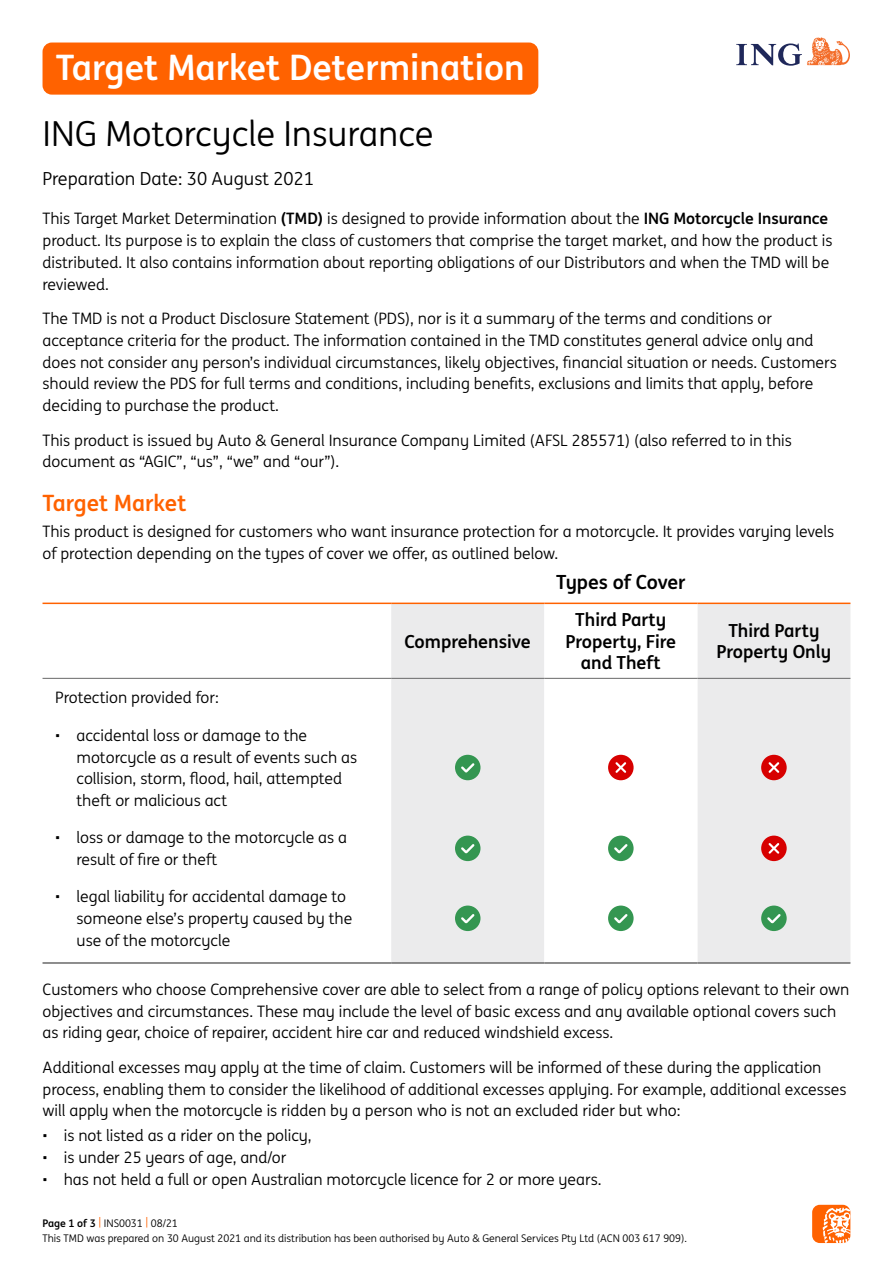
<style>
.page{position:relative;width:893px;height:1263px;background:#fff}
.page>*{position:absolute;margin:0;border:0;box-sizing:border-box;transform-origin:0 0}
.t1{font:700 35.1px "ING Me";color:#fff}
.t2{font:34.5px "ING Me";color:#000}
.t3{font:700 22.5px "ING Me";color:#ff6200}
.t4{font:700 19.5px "ING Me";color:#000}
.t5{font:700 18px/21.6px "ING Me";color:#000;text-align:center}
.t6{font:18px "ING Me";color:#000}
.t7{font:15.75px/21.8px "ING Me";color:#000}
.t8{font:10.5px/15.5px "ING Me";color:#000}
.s1{font-weight:700}
.s2{color:#ff6200}
</style>
<div class="page">
<div style="left:812px;top:1205px;width:38px;height:38px;background:#ff6200;border-radius:8px"></div>
<svg style="left:823px;top:1207px;width:27px;height:36px"></svg>
<svg style="left:736px;top:37px;width:114px;height:29px"></svg>
<div style="left:43px;top:43px;width:495px;height:52px;background:#ff6200;border-radius:9px"></div>
<div style="left:391px;top:604px;width:459px;height:358px;background:#ebebec"></div>
<svg style="left:544px;top:604px;width:153px;height:358px"></svg>
<hr style="left:43px;top:603px;width:348px;height:1px;background:#ff6200">
<hr style="left:391px;top:603px;width:153px;height:1px;background:#ff6200">
<hr style="left:544px;top:603px;width:153px;height:1px;background:#ff6200">
<hr style="left:697px;top:603px;width:153px;height:1px;background:#ff6200">
<hr style="left:43px;top:678px;width:348px;height:1px;background:#696969">
<hr style="left:391px;top:678px;width:153px;height:1px;background:#696969">
<hr style="left:544px;top:678px;width:153px;height:1px;background:#696969">
<hr style="left:697px;top:678px;width:153px;height:1px;background:#696969">
<hr style="left:43px;top:962px;width:348px;height:2px;background:#696969">
<hr style="left:391px;top:962px;width:153px;height:2px;background:#696969">
<hr style="left:544px;top:962px;width:153px;height:2px;background:#696969">
<hr style="left:697px;top:962px;width:153px;height:2px;background:#696969">
<div style="left:455px;top:755px;width:25px;height:25px;background:#349651;border-radius:50%"></div>
<svg style="left:461px;top:763px;width:14px;height:10px"></svg>
<div style="left:609px;top:756px;width:23px;height:23px;background:#d70000;border-radius:50%"></div>
<div style="left:608px;top:755px;width:26px;height:25px;border:2px solid #d70000;border-radius:50%"></div>
<svg style="left:615px;top:762px;width:12px;height:11px"></svg>
<div style="left:762px;top:756px;width:24px;height:23px;background:#d70000;border-radius:50%"></div>
<div style="left:761px;top:755px;width:26px;height:25px;border:2px solid #d70000;border-radius:50%"></div>
<svg style="left:768px;top:762px;width:12px;height:11px"></svg>
<div style="left:455px;top:835px;width:25px;height:26px;background:#349651;border-radius:50%"></div>
<svg style="left:461px;top:844px;width:14px;height:10px"></svg>
<div style="left:608px;top:835px;width:26px;height:26px;background:#349651;border-radius:50%"></div>
<svg style="left:614px;top:844px;width:14px;height:10px"></svg>
<div style="left:762px;top:837px;width:24px;height:23px;background:#d70000;border-radius:50%"></div>
<div style="left:761px;top:835px;width:26px;height:26px;border:2px solid #d70000;border-radius:50%"></div>
<svg style="left:768px;top:843px;width:12px;height:11px"></svg>
<div style="left:455px;top:905px;width:25px;height:26px;background:#349651;border-radius:50%"></div>
<svg style="left:461px;top:914px;width:14px;height:10px"></svg>
<div style="left:608px;top:905px;width:26px;height:26px;background:#349651;border-radius:50%"></div>
<svg style="left:614px;top:914px;width:14px;height:10px"></svg>
<div style="left:761px;top:905px;width:26px;height:26px;background:#349651;border-radius:50%"></div>
<svg style="left:767px;top:914px;width:14px;height:10px"></svg>
<h1 class="t1" style="left:56px;top:39px;width:470px">Target Market Determination</h1>
<h2 class="t2" style="left:43px;top:109px;width:393px">ING Motorcycle Insurance</h2>
<p class="t6" style="left:43px;top:165px;width:273px">Preparation Date: 30 August 2021</p>
<p class="t7" style="left:43px;top:207px;width:792px">This Target Market Determination <span class="s1">(TMD)</span> is designed to provide information about the <span class="s1">ING Motorcycle Insurance </span>product. Its purpose is to explain the class of customers that comprise the target market, and how the product is distributed. It also contains information about reporting obligations of our Distributors and when the TMD will be reviewed.</p>
<p class="t7" style="left:43px;top:307px;width:796px">The TMD is not a Product Disclosure Statement (PDS), nor is it a summary of the terms and conditions or acceptance criteria for the product. The information contained in the TMD constitutes general advice only and does not consider any person’s individual circumstances, likely objectives, financial situation or needs. Customers should review the PDS for full terms and conditions, including benefits, exclusions and limits that apply, before deciding to purchase the product.</p>
<p class="t7" style="left:43px;top:429px;width:751px">This product is issued by Auto &amp; General Insurance Company Limited (AFSL 285571) (also referred to in this document as “AGIC”, “us”, “we” and “our”).</p>
<h3 class="t3" style="left:43px;top:485px;width:146px">Target Market</h3>
<p class="t7" style="left:43px;top:520px;width:793px">This product is designed for customers who want insurance protection for a motorcycle. It provides varying levels of protection depending on the types of cover we offer, as outlined below.</p>
<p class="t7" style="left:55px;top:686px;width:165px">Protection provided for:</p>
<p class="t7" style="left:77px;top:724px;width:282px;text-indent:-21px">• accidental loss or damage to the motorcycle as a result of events such as collision, storm, flood, hail, attempted theft or malicious act</p>
<p class="t7" style="left:77px;top:826px;width:272px;text-indent:-21px">• loss or damage to the motorcycle as a result of fire or theft</p>
<p class="t7" style="left:77px;top:885px;width:277px;text-indent:-21px">• legal liability for accidental damage to someone else’s property caused by the use of the motorcycle</p>
<p class="t5" style="left:405px;top:629px;width:128px">Comprehensive</p>
<p class="t4" style="left:556px;top:566px;width:131px">Types of Cover</p>
<p class="t5" style="left:565px;top:608px;width:112px">Third Party<br>Property, Fire and Theft</p>
<p class="t5" style="left:717px;top:618px;width:116px">Third Party<br>Property Only</p>
<p class="t7" style="left:43px;top:978px;width:808px">Customers who choose Comprehensive cover are able to select from a range of policy options relevant to their own objectives and circumstances. These may include the level of basic excess and any available optional covers such as riding gear, choice of repairer, accident hire car and reduced windshield excess.</p>
<p class="t7" style="left:43px;top:1056px;width:805px">Additional excesses may apply at the time of claim. Customers will be informed of these during the application process, enabling them to consider the likelihood of additional excesses applying. For example, additional excesses will apply when the motorcycle is ridden by a person who is not an excluded rider but who:</p>
<p class="t7" style="left:43px;top:1123px;width:271px">• is not listed as a rider on the policy,</p>
<p class="t7" style="left:43px;top:1146px;width:245px">• is under 25 years of age, and/or</p>
<p class="t7" style="left:43px;top:1168px;width:560px">• has not held a full or open Australian motorcycle licence for 2 or more years.</p>
<p class="t8" style="left:43px;top:1215px;width:646px"><span class="s1">Page 1 of 3</span> <span class="s2">|</span> INS0031 <span class="s2">|</span> 08/21<br>This TMD was prepared on 30 August 2021 and its distribution has been authorised by Auto &amp; General Services Pty Ltd (ACN 003 617 909).</p>
</div>
